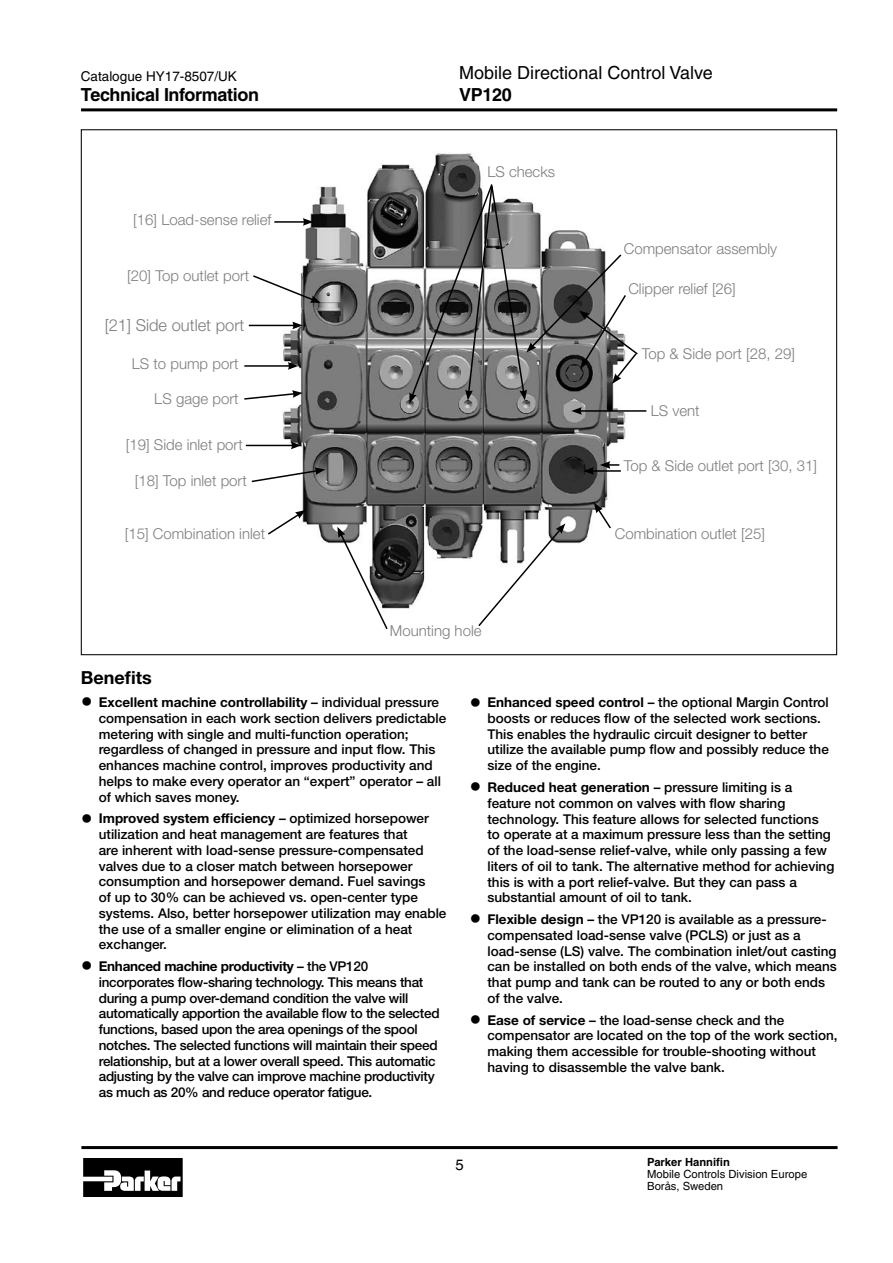
<style>
.page{position:relative;width:893px;height:1263px;background:#fff}
.page>*{position:absolute;margin:0;border:0;box-sizing:border-box;transform-origin:0 0}
.t1{font:18px "Helvetica";color:#000}
.t2{font:700 18px "Helvetica";letter-spacing:-.02em;color:#000}
.t3{font:700 18px "Helvetica Neue LT Std";color:#000}
.t4{font:300 16.5px "Helvetica Neue LT Std";color:#7d7d7d}
.t5{font:300 15px "Helvetica Neue LT Std";color:#7d7d7d}
.t6{font:15px "Helvetica";color:#000}
.t7{font:500 13.5px/15.8px "Helvetica Neue LT Std";color:#000}
.t8{font:500 13.5px/15.8px "Helvetica Neue LT Std";letter-spacing:-.02em;color:#000}
.t9{font:13.5px "Helvetica";color:#000}
.t10{font:11.25px/12px "Helvetica";color:#000}
.t11{font:700 11.25px "Helvetica";color:#000}
.s1{font-weight:700;font-size:24px}
.s2{font-weight:700}
</style>
<div class="page">
<hr style="left:81px;top:108px;width:756px;height:3px;background:#000">
<hr style="left:81px;top:1146px;width:756px;height:3px;background:#000">
<svg style="left:83px;top:1158px;width:100px;height:39px"></svg>
<img style="left:277px;top:153px;width:349px;height:456px">
<hr style="left:274px;top:221px;width:31px;height:2px;background:#000">
<svg style="left:303px;top:218px;width:10px;height:8px"></svg>
<svg style="left:253px;top:274px;width:68px;height:29px"></svg>
<hr style="left:249px;top:325px;width:46px;height:1px;background:#000">
<svg style="left:292px;top:322px;width:11px;height:7px"></svg>
<hr style="left:244px;top:365px;width:46px;height:2px;background:#000">
<svg style="left:288px;top:362px;width:10px;height:8px"></svg>
<svg style="left:244px;top:390px;width:59px;height:11px"></svg>
<hr style="left:246px;top:445px;width:47px;height:1px;background:#000">
<svg style="left:291px;top:442px;width:10px;height:7px"></svg>
<svg style="left:251px;top:467px;width:74px;height:16px"></svg>
<svg style="left:268px;top:510px;width:38px;height:26px"></svg>
<hr style="left:580px;top:410px;width:66px;height:2px;background:#000">
<svg style="left:409px;top:182px;width:230px;height:233px"></svg>
<svg style="left:600px;top:461px;width:19px;height:8px"></svg>
<hr style="left:592px;top:470px;width:29px;height:2px;background:#000">
<svg style="left:583px;top:467px;width:11px;height:8px"></svg>
<svg style="left:594px;top:502px;width:18px;height:28px"></svg>
<svg style="left:477px;top:523px;width:88px;height:103px"></svg>
<svg style="left:337px;top:527px;width:52px;height:102px"></svg>
<p class="t9" style="left:81px;top:69px;width:158px">Catalogue HY17-8507/UK</p>
<h1 class="t2" style="left:81px;top:84px;width:180px">Technical Information</h1>
<p class="t5" style="left:133px;top:211px;width:140px">[16] Load-sense relief</p>
<p class="t5" style="left:127px;top:266px;width:123px">[20] Top outlet port</p>
<p class="t4" style="left:105px;top:315px;width:141px">[21] Side outlet port</p>
<p class="t5" style="left:132px;top:355px;width:108px">LS to pump port</p>
<p class="t5" style="left:154px;top:389px;width:86px">LS gage port</p>
<p class="t5" style="left:126px;top:436px;width:118px">[19] Side inlet port</p>
<p class="t5" style="left:135px;top:472px;width:113px">[18] Top inlet port</p>
<p class="t5" style="left:125px;top:524px;width:142px">[15] Combination inlet</p>
<h1 class="t1" style="left:459px;top:63px;width:255px">Mobile Directional Control Valve</h1>
<h1 class="t2" style="left:459px;top:84px;width:54px">VP120</h1>
<p class="t5" style="left:487px;top:163px;width:69px">LS checks</p>
<p class="t5" style="left:390px;top:622px;width:93px">Mounting hole</p>
<p class="t5" style="left:624px;top:239px;width:155px">Compensator assembly</p>
<p class="t5" style="left:628px;top:280px;width:109px">Clipper relief [26]</p>
<p class="t5" style="left:642px;top:344px;width:155px">Top &amp; Side port [28, 29]</p>
<p class="t5" style="left:651px;top:401px;width:50px">LS vent</p>
<p class="t5" style="left:624px;top:457px;width:195px">Top &amp; Side outlet port [30, 31]</p>
<p class="t5" style="left:615px;top:524px;width:152px">Combination outlet [25]</p>
<h1 class="t3" style="left:81px;top:666px;width:73px">Benefits</h1>
<p class="t7" style="left:99px;top:694px;width:349px;text-indent:-18px"><span class="s1">•</span> <span class="s2">Excellent machine controllability</span> – individual pressure compensation in each work section delivers predictable metering with single and multi-function operation; regardless of changed in pressure and input flow. This enhances machine control, improves productivity and helps to make every operator an “expert” operator – all of which saves money.</p>
<p class="t7" style="left:99px;top:810px;width:349px;text-indent:-18px"><span class="s1">•</span> <span class="s2">Improved system efficiency</span> – optimized horsepower utilization and heat management are features that<br>are inherent with load-sense pressure-compensated valves due to a closer match between horsepower consumption and horsepower demand. Fuel savings<br>of up to 30% can be achieved vs. open-center type systems. Also, better horsepower utilization may enable the use of a smaller engine or elimination of a heat exchanger.</p>
<p class="t8" style="left:99px;top:958px;width:342px;text-indent:-18px"><span class="s1">•</span> <span class="s2">Enhanced machine productivity</span> – the VP120 incorporates flow-sharing technology. This means that during a pump over-demand condition the valve will automatically apportion the available flow to the selected functions, based upon the area openings of the spool notches. The selected functions will maintain their speed relationship, but at a lower overall speed. This automatic adjusting by the valve can improve machine productivity as much as 20% and reduce operator fatigue.</p>
<p class="t7" style="left:487px;top:694px;width:343px;text-indent:-18px"><span class="s1">•</span> <span class="s2">Enhanced speed control</span> – the optional Margin Control boosts or reduces flow of the selected work sections.<br>This enables the hydraulic circuit designer to better utilize the available pump flow and possibly reduce the size of the engine.</p>
<p class="t7" style="left:487px;top:779px;width:348px;text-indent:-18px"><span class="s1">•</span> <span class="s2">Reduced heat generation</span> – pressure limiting is a feature not common on valves with flow sharing technology. This feature allows for selected functions to operate at a maximum pressure less than the setting of the load-sense relief-valve, while only passing a few liters of oil to tank. The alternative method for achieving this is with a port relief-valve. But they can pass a substantial amount of oil to tank.</p>
<p class="t7" style="left:487px;top:911px;width:351px;text-indent:-18px"><span class="s1">•</span> <span class="s2">Flexible design</span> – the VP120 is available as a pressure&shy;compensated load-sense valve (PCLS) or just as a load-sense (LS) valve. The combination inlet/out casting can be installed on both ends of the valve, which means that pump and tank can be routed to any or both ends of the valve.</p>
<p class="t7" style="left:487px;top:1012px;width:352px;text-indent:-18px"><span class="s1">•</span> <span class="s2">Ease of service</span> – the load-sense check and the compensator are located on the top of the work section, making them accessible for trouble-shooting without having to disassemble the valve bank.</p>
<p class="t6" style="left:456px;top:1156px;width:10px">5</p>
<p class="t11" style="left:647px;top:1155px;width:84px">Parker Hannifin</p>
<p class="t10" style="left:647px;top:1168px;width:162px">Mobile Controls Division Europe<br>Borås, Sweden</p>
</div>
